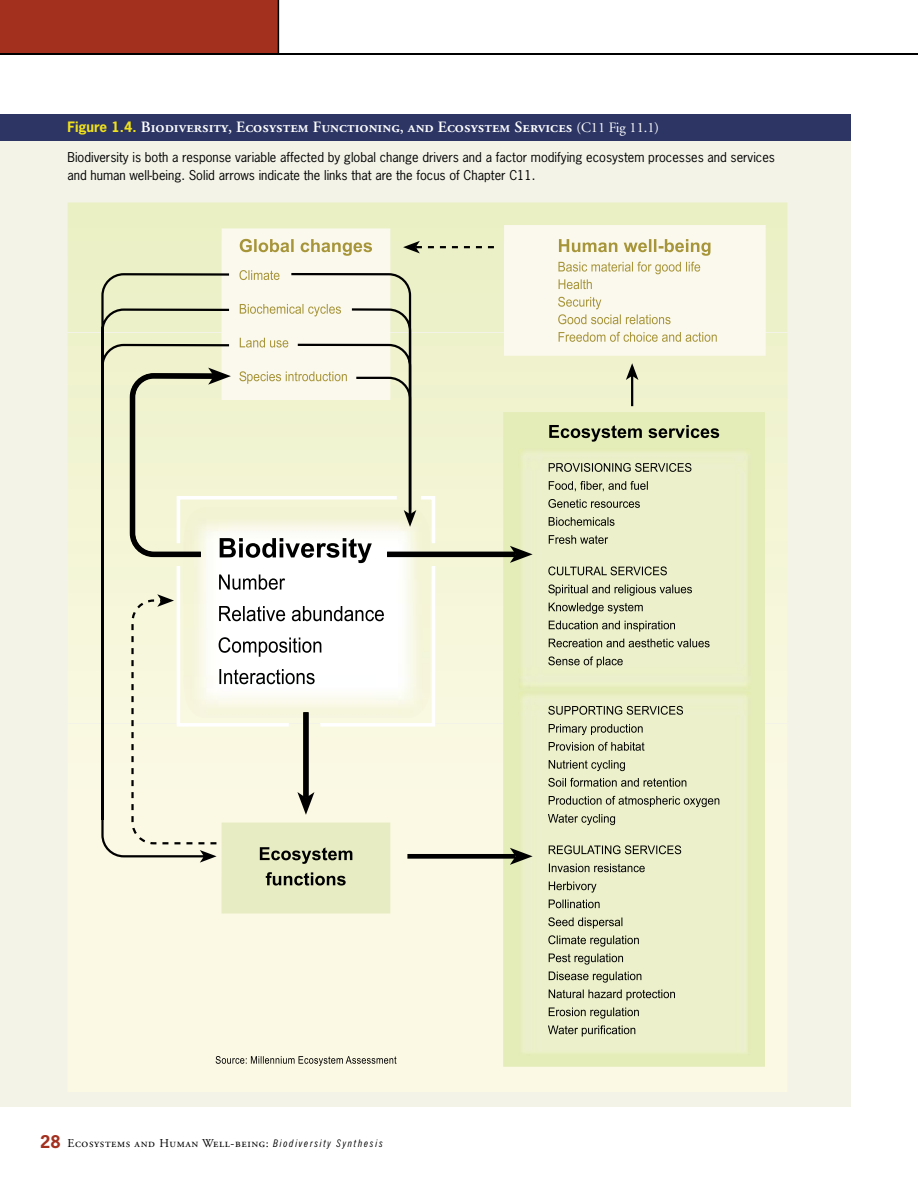
<style>
.page{position:relative;width:918px;height:1188px;background:#fff}
.page>*{position:absolute;margin:0;border:0;box-sizing:border-box;transform-origin:0 0}
.BODY_TEXT{font:15.75px "Adobe Garamond Semibold SC";color:#fff}
.BOX_SIDEBAR_Copy{font:12.75px/18px "News Gothic Std";color:#000}
.t1{font:12px "Adobe Garamond Regular SC";letter-spacing:.05em;color:#000}
.s1{font-family:"News Gothic Std";font-weight:700;font-size:13.5px;color:#f1e21a}
.s2{font-family:"Adobe Garamond";font-size:14.25px}
.s3{font-family:"News Gothic Std";font-weight:700;font-size:16.5px;color:#a3301f}
.s4{font-family:"News Gothic BT";font-style:italic;font-stretch:condensed;font-size:10.5px}
</style>
<div class="page">
<div style="left:0;top:0;width:278px;height:54px;background:#a3301f"></div>
<hr style="left:278px;top:0;width:1px;height:54px;background:#000">
<hr style="left:0;top:53px;width:918px;height:1px;background:#000">
<div style="left:0;top:122px;width:850px;height:985px;background:#f4f3e8"></div>
<div style="left:0;top:114px;width:851px;height:27px;background:#2c3564"></div>
<div style="left:68px;top:202px;width:719px;height:13px;background:#ebf0c4"></div>
<div style="left:68px;top:215px;width:719px;height:13px;background:#ebf0c4"></div>
<div style="left:68px;top:228px;width:719px;height:13px;background:#ebf0c5"></div>
<div style="left:68px;top:241px;width:719px;height:13px;background:#ebf0c6"></div>
<div style="left:68px;top:254px;width:719px;height:13px;background:#ecf0c7"></div>
<div style="left:68px;top:267px;width:719px;height:13px;background:#ecf0c7"></div>
<div style="left:68px;top:280px;width:719px;height:13px;background:#edf1c8"></div>
<div style="left:68px;top:293px;width:719px;height:13px;background:#edf1c9"></div>
<div style="left:68px;top:306px;width:719px;height:13px;background:#edf1ca"></div>
<div style="left:68px;top:320px;width:719px;height:12px;background:#edf1ca"></div>
<div style="left:68px;top:333px;width:719px;height:12px;background:#eef2cb"></div>
<div style="left:68px;top:346px;width:719px;height:13px;background:#eff2cc"></div>
<div style="left:68px;top:359px;width:719px;height:13px;background:#eff2cd"></div>
<div style="left:68px;top:372px;width:719px;height:13px;background:#f0f3ce"></div>
<div style="left:68px;top:385px;width:719px;height:13px;background:#eff2ce"></div>
<div style="left:68px;top:398px;width:719px;height:13px;background:#f0f3ce"></div>
<div style="left:68px;top:411px;width:719px;height:13px;background:#f0f3cf"></div>
<div style="left:68px;top:424px;width:719px;height:13px;background:#f1f3d0"></div>
<div style="left:68px;top:437px;width:719px;height:13px;background:#f1f4d1"></div>
<div style="left:68px;top:450px;width:719px;height:13px;background:#f1f4d2"></div>
<div style="left:68px;top:463px;width:719px;height:13px;background:#f2f4d2"></div>
<div style="left:68px;top:476px;width:719px;height:13px;background:#f2f4d3"></div>
<div style="left:68px;top:489px;width:719px;height:13px;background:#f3f5d4"></div>
<div style="left:68px;top:502px;width:719px;height:13px;background:#f3f5d5"></div>
<div style="left:68px;top:515px;width:719px;height:13px;background:#f4f5d5"></div>
<div style="left:68px;top:528px;width:719px;height:13px;background:#f4f6d6"></div>
<div style="left:68px;top:541px;width:719px;height:13px;background:#f4f5d6"></div>
<div style="left:68px;top:554px;width:719px;height:13px;background:#f4f6d7"></div>
<div style="left:68px;top:567px;width:719px;height:13px;background:#f4f6d8"></div>
<div style="left:68px;top:580px;width:719px;height:13px;background:#f5f6d9"></div>
<div style="left:68px;top:593px;width:719px;height:13px;background:#f5f6da"></div>
<div style="left:68px;top:606px;width:719px;height:13px;background:#f6f7db"></div>
<div style="left:68px;top:619px;width:719px;height:13px;background:#f7f7dc"></div>
<div style="left:68px;top:632px;width:719px;height:13px;background:#f7f7dc"></div>
<div style="left:68px;top:645px;width:719px;height:13px;background:#f7f7dd"></div>
<div style="left:68px;top:658px;width:719px;height:13px;background:#f7f7de"></div>
<div style="left:68px;top:671px;width:719px;height:13px;background:#f8f8de"></div>
<div style="left:68px;top:684px;width:719px;height:13px;background:#f8f8df"></div>
<div style="left:68px;top:697px;width:719px;height:13px;background:#f8f7df"></div>
<div style="left:68px;top:710px;width:719px;height:13px;background:#f9f8e0"></div>
<div style="left:68px;top:724px;width:719px;height:12px;background:#f9f8e0"></div>
<div style="left:68px;top:737px;width:719px;height:13px;background:#faf8e1"></div>
<div style="left:68px;top:750px;width:719px;height:13px;background:#faf8e2"></div>
<div style="left:68px;top:763px;width:719px;height:13px;background:#faf9e3"></div>
<div style="left:68px;top:776px;width:719px;height:13px;background:#faf9e3"></div>
<div style="left:68px;top:789px;width:719px;height:13px;background:#fbf9e4"></div>
<div style="left:68px;top:801px;width:719px;height:291px;background:#fbf9e4"></div>
<div style="left:503px;top:412px;width:262px;height:655px;background:#e4ecb7"></div>
<div style="left:504px;top:225px;width:262px;height:131px;background:#fbf9ed"></div>
<svg style="left:412px;top:496px;width:25px;height:231px"></svg>
<div style="left:222px;top:228px;width:168px;height:172px;background:#fbf9ed"></div>
<div style="left:222px;top:823px;width:168px;height:91px;background:#e7ecc2"></div>
<img style="left:519px;top:448px;width:232px;height:241px;border-radius:3px">
<div style="left:519px;top:692px;width:232px;height:364px;background:#ecf0cb;border-radius:3px"></div>
<svg style="left:100px;top:272px;width:312px;height:587px"></svg>
<hr style="left:631px;top:367px;width:2px;height:39px;background:#000">
<div style="left:407px;top:854px;width:109px;height:5px;background:#000"></div>
<svg style="left:510px;top:848px;width:23px;height:17px"></svg>
<svg style="left:626px;top:363px;width:12px;height:17px"></svg>
<svg style="left:403px;top:241px;width:91px;height:12px"></svg>
<div style="left:387px;top:552px;width:129px;height:5px;background:#000"></div>
<svg style="left:510px;top:546px;width:23px;height:17px"></svg>
<svg style="left:216px;top:1056px;width:181px;height:10px"></svg>
<svg style="left:130px;top:575px;width:254px;height:289px"></svg>
<svg style="left:266px;top:872px;width:80px;height:14px"></svg>
<svg style="left:559px;top:239px;width:151px;height:17px"></svg>
<svg style="left:558px;top:262px;width:142px;height:27px"></svg>
<svg style="left:558px;top:297px;width:113px;height:27px"></svg>
<svg style="left:559px;top:332px;width:158px;height:10px"></svg>
<svg style="left:549px;top:425px;width:170px;height:17px"></svg>
<svg style="left:549px;top:463px;width:142px;height:9px"></svg>
<svg style="left:549px;top:481px;width:99px;height:10px"></svg>
<svg style="left:548px;top:499px;width:92px;height:9px"></svg>
<svg style="left:549px;top:517px;width:66px;height:9px"></svg>
<svg style="left:549px;top:535px;width:59px;height:9px"></svg>
<svg style="left:548px;top:566px;width:119px;height:9px"></svg>
<svg style="left:548px;top:584px;width:144px;height:12px;background:#b8bb9e"></svg>
<svg style="left:549px;top:603px;width:94px;height:11px"></svg>
<svg style="left:549px;top:621px;width:126px;height:11px"></svg>
<svg style="left:549px;top:639px;width:161px;height:8px"></svg>
<svg style="left:548px;top:656px;width:75px;height:12px"></svg>
<svg style="left:548px;top:706px;width:135px;height:9px"></svg>
<svg style="left:549px;top:724px;width:94px;height:11px"></svg>
<svg style="left:549px;top:742px;width:96px;height:9px"></svg>
<svg style="left:549px;top:760px;width:76px;height:11px"></svg>
<svg style="left:548px;top:778px;width:138px;height:9px"></svg>
<svg style="left:549px;top:796px;width:170px;height:11px;background:#b5b89c"></svg>
<svg style="left:548px;top:814px;width:67px;height:11px"></svg>
<svg style="left:549px;top:845px;width:132px;height:9px"></svg>
<svg style="left:549px;top:864px;width:96px;height:8px"></svg>
<svg style="left:549px;top:882px;width:47px;height:11px"></svg>
<svg style="left:549px;top:900px;width:51px;height:8px"></svg>
<svg style="left:548px;top:917px;width:74px;height:11px"></svg>
<svg style="left:548px;top:935px;width:91px;height:12px"></svg>
<svg style="left:549px;top:954px;width:74px;height:11px"></svg>
<svg style="left:549px;top:972px;width:92px;height:11px"></svg>
<svg style="left:549px;top:990px;width:126px;height:10px"></svg>
<svg style="left:549px;top:1008px;width:90px;height:11px"></svg>
<svg style="left:548px;top:1025px;width:87px;height:11px"></svg>
<svg style="left:240px;top:239px;width:132px;height:17px"></svg>
<svg style="left:239px;top:270px;width:41px;height:10px"></svg>
<svg style="left:240px;top:304px;width:101px;height:12px"></svg>
<svg style="left:240px;top:338px;width:48px;height:10px"></svg>
<svg style="left:127px;top:368px;width:289px;height:195px"></svg>
<p class="BODY_TEXT" style="left:67px;top:119px;width:593px"><span class="s1">Figure 1.4.</span> Biodiversity, Ecosystem Functioning, and Ecosystem Services <span class="s2">(C11 Fig 11.1)</span></p>
<p class="BOX_SIDEBAR_Copy" style="left:67px;top:148px;width:709px">Biodiversity is both a response variable affected by global change drivers and a factor modifying ecosystem processes and services and human well-being. Solid arrows indicate the links that are the focus of Chapter C11.</p>
<p class="t1" style="left:40px;top:1137px;width:344px"><span class="s3">28</span> Ecosystems and Human Well-being: <span class="s4">Biodiversity Synthesis</span></p>
</div>
